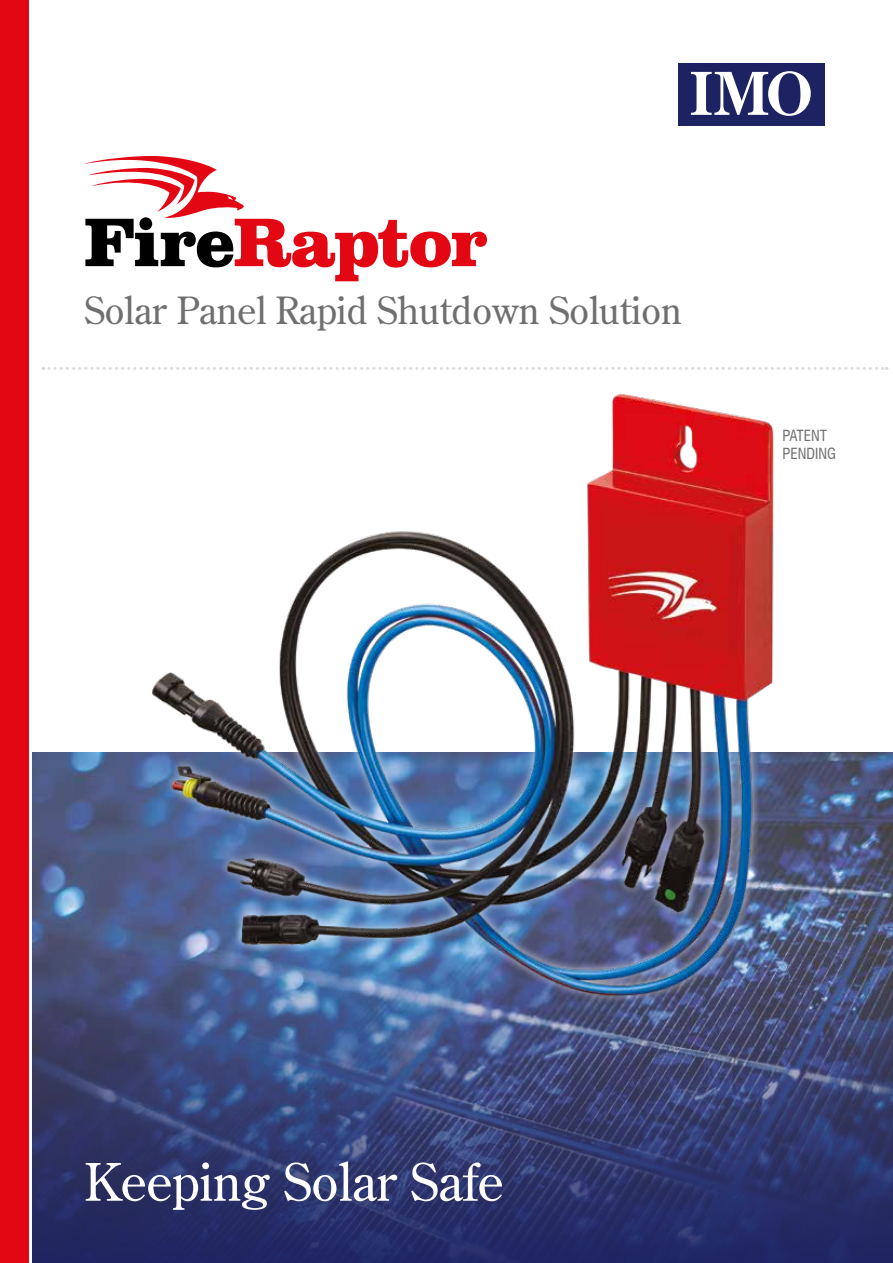
<style>
.page{position:relative;width:893px;height:1263px;background:#fff}
.page>*{position:absolute;margin:0;border:0;box-sizing:border-box;transform-origin:0 0}
.t1{font:51.6px "Century Old Style Std";color:#fff}
.t2{font:37.5px "Century Old Style Std";color:#706f6f}
.t3{font:condensed 15px/18px "Swiss 721 BT";color:#706f6f}
</style>
<div class="page">
<div style="left:0;top:0;width:29px;height:1263px;background:#e30613"></div>
<div style="left:678px;top:63px;width:147px;height:63px;background:#1d2362"></div>
<svg style="left:691px;top:71px;width:120px;height:45px"></svg>
<svg style="left:43px;top:367px;width:844px;height:3px"></svg>
<svg style="left:33px;top:753px;width:860px;height:510px;background:#374173"></svg>
<svg style="left:84px;top:156px;width:403px;height:125px"></svg>
<img style="left:125px;top:367px;width:686px;height:664px">
<p class="t2" style="left:84px;top:286px;width:599px">Solar Panel Rapid Shutdown Solution</p>
<p class="t3" style="left:782px;top:426px;width:55px">PATENT<br>PENDING</p>
<h1 class="t1" style="left:84px;top:1149px;width:421px">Keeping Solar Safe</h1>
</div>
